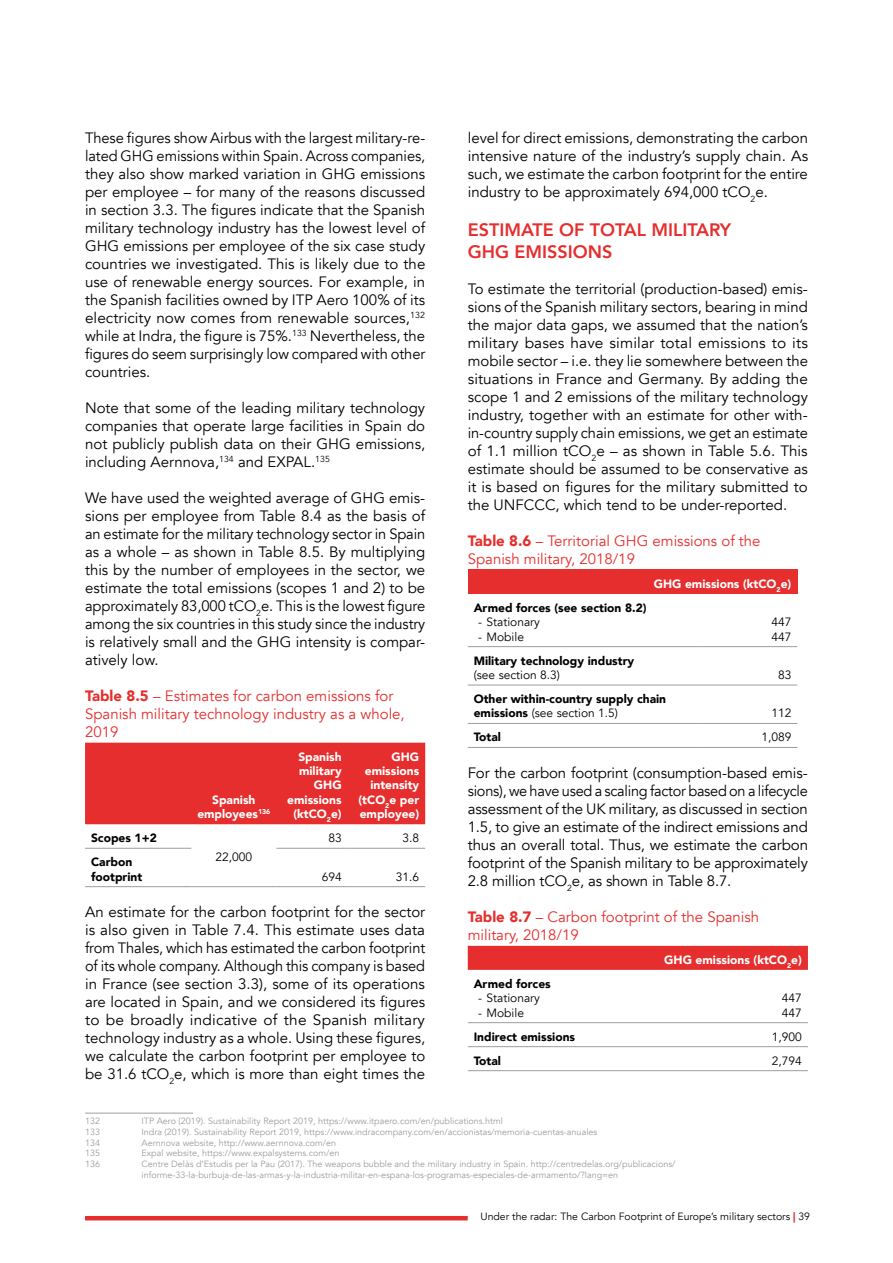
<style>
.page{position:relative;width:893px;height:1263px;background:#fff}
.page>*{position:absolute;margin:0;border:0;box-sizing:border-box;transform-origin:0 0}
.t1{font:800 18px/21.6px "Avenir";color:#e52e2d}
.t2{font:15px/18px "Avenir";color:#000;text-align:justify}
.t3{font:15px/18px "Avenir";color:#e52e2d}
.t4{font:900 12px/14.4px "Avenir";color:#000}
.t5{font:900 12px/14.4px "Avenir";color:#fff;text-align:right}
.t6{font:12px/14.4px "Avenir";color:#000}
.t7{font:10.5px "Avenir";color:#000}
.t8{font:9px/10.8px "Avenir";color:#9d9d9c}
.s1{font-weight:900}
.s2{font-weight:400}
.s3{font-weight:900;color:#e52e2d}
</style>
<div class="page">
<hr style="left:85px;top:1216px;width:383px;height:4px;background:#e52e2d">
<div style="left:85px;top:743px;width:340px;height:81px;background:#e52e2d"></div>
<hr style="left:191px;top:886px;width:85px;height:1px;background:#9d9d9c">
<hr style="left:85px;top:848px;width:106px;height:1px;background:#9d9d9c">
<hr style="left:85px;top:886px;width:106px;height:1px;background:#9d9d9c">
<hr style="left:276px;top:848px;width:72px;height:1px;background:#9d9d9c">
<hr style="left:348px;top:848px;width:77px;height:1px;background:#9d9d9c">
<hr style="left:276px;top:886px;width:72px;height:1px;background:#9d9d9c">
<hr style="left:348px;top:886px;width:77px;height:1px;background:#9d9d9c">
<hr style="left:85px;top:1113px;width:108px;height:1px;background:#9d9d9c">
<div style="left:468px;top:570px;width:329px;height:24px;background:#e52e2d"></div>
<hr style="left:468px;top:646px;width:234px;height:1px;background:#9d9d9c">
<hr style="left:702px;top:646px;width:95px;height:1px;background:#9d9d9c">
<hr style="left:468px;top:685px;width:234px;height:1px;background:#9d9d9c">
<hr style="left:702px;top:685px;width:95px;height:1px;background:#9d9d9c">
<hr style="left:468px;top:723px;width:234px;height:1px;background:#9d9d9c">
<hr style="left:702px;top:723px;width:95px;height:1px;background:#9d9d9c">
<hr style="left:468px;top:747px;width:234px;height:1px;background:#9d9d9c">
<hr style="left:702px;top:747px;width:95px;height:1px;background:#9d9d9c">
<div style="left:468px;top:946px;width:340px;height:24px;background:#e52e2d"></div>
<hr style="left:468px;top:1022px;width:153px;height:1px;background:#9d9d9c">
<hr style="left:621px;top:1022px;width:187px;height:1px;background:#9d9d9c">
<hr style="left:468px;top:1046px;width:153px;height:1px;background:#9d9d9c">
<hr style="left:621px;top:1046px;width:187px;height:1px;background:#9d9d9c">
<hr style="left:468px;top:1070px;width:153px;height:1px;background:#9d9d9c">
<hr style="left:621px;top:1070px;width:187px;height:1px;background:#9d9d9c">
<p class="t2" style="left:85px;top:129px;width:342px">These figures show Airbus with the largest military-re&shy;lated GHG emissions within Spain. Across companies, they also show marked variation in GHG emissions per employee – for many of the reasons discussed in section 3.3. The figures indicate that the Spanish military technology industry has the lowest level of GHG emissions per employee of the six case study countries we investigated. This is likely due to the use of renewable energy sources. For example, in the Spanish facilities owned by ITP Aero 100% of its electricity now comes from renewable sources,<sup>132 </sup>while at Indra, the figure is 75%.<sup>133</sup> Nevertheless, the figures do seem surprisingly low compared with other countries.</p>
<p class="t2" style="left:85px;top:399px;width:342px">Note that some of the leading military technology companies that operate large facilities in Spain do not publicly publish data on their GHG emissions, including Aernnova,<sup>134</sup> and EXPAL.<sup>135</sup></p>
<p class="t2" style="left:85px;top:489px;width:342px">We have used the weighted average of GHG emis&shy;sions per employee from Table 8.4 as the basis of an estimate for the military technology sector in Spain as a whole – as shown in Table 8.5. By multiplying this by the number of employees in the sector, we estimate the total emissions (scopes 1 and 2) to be approximately 83,000 tCO<sub>2</sub>e. This is the lowest figure among the six countries in this study since the industry is relatively small and the GHG intensity is compar&shy;atively low.</p>
<p class="t3" style="left:85px;top:687px;width:321px"><span class="s1">Table 8.5</span> – Estimates for carbon emissions for<br>Spanish military technology industry as a whole,<br>2019</p>
<p class="t2" style="left:468px;top:129px;width:342px">level for direct emissions, demonstrating the carbon intensive nature of the industry’s supply chain. As such, we estimate the carbon footprint for the entire industry to be approximately 694,000 tCO<sub>2</sub>e.</p>
<p class="t1" style="left:468px;top:219px;width:265px">ESTIMATE OF TOTAL MILITARY<br>GHG EMISSIONS</p>
<p class="t2" style="left:468px;top:280px;width:342px">To estimate the territorial (production-based) emis&shy;sions of the Spanish military sectors, bearing in mind the major data gaps, we assumed that the nation’s military bases have similar total emissions to its mobile sector – i.e. they lie somewhere between the situations in France and Germany. By adding the scope 1 and 2 emissions of the military technology industry, together with an estimate for other with&shy;in-country supply chain emissions, we get an estimate of 1.1 million tCO<sub>2</sub>e – as shown in Table 5.6. This estimate should be assumed to be conservative as it is based on figures for the military submitted to the UNFCCC, which tend to be under-reported.</p>
<p class="t3" style="left:468px;top:532px;width:294px"><span class="s1">Table 8.6</span> – Territorial GHG emissions of the<br>Spanish military, 2018/19</p>
<p class="t5" style="left:654px;top:576px;width:139px">GHG emissions (ktCO<sub>2</sub>e)</p>
<p class="t4" style="left:474px;top:600px;width:174px">Armed forces (see section 8.2)</p>
<p class="t6" style="left:478px;top:615px;width:64px">- Stationary</p>
<p class="t6" style="left:478px;top:629px;width:48px">- Mobile</p>
<p class="t6" style="left:771px;top:615px;width:22px">447<br>447</p>
<p class="t4" style="left:474px;top:653px;width:162px">Military technology industry</p>
<p class="t6" style="left:474px;top:668px;width:88px">(see section 8.3)</p>
<p class="t6" style="left:778px;top:668px;width:15px">83</p>
<p class="t4" style="left:474px;top:691px;width:194px">Other within-country supply chain emissions <span class="s2">(see section 1.5)</span></p>
<p class="t6" style="left:771px;top:706px;width:22px">112</p>
<p class="t4" style="left:474px;top:730px;width:29px">Total</p>
<p class="t6" style="left:761px;top:730px;width:32px">1,089</p>
<p class="t2" style="left:468px;top:764px;width:342px">For the carbon footprint (consumption-based emis&shy;sions), we have used a scaling factor based on a lifecycle assessment of the UK military, as discussed in section 1.5, to give an estimate of the indirect emissions and thus an overall total. Thus, we estimate the carbon footprint of the Spanish military to be approximately 2.8 million tCO<sub>2</sub>e, as shown in Table 8.7.</p>
<p class="t3" style="left:468px;top:908px;width:293px"><span class="s1">Table 8.7</span> – Carbon footprint of the Spanish military, 2018/19</p>
<p class="t5" style="left:664px;top:952px;width:139px">GHG emissions (ktCO<sub>2</sub>e)</p>
<p class="t4" style="left:474px;top:976px;width:79px">Armed forces</p>
<p class="t6" style="left:478px;top:991px;width:64px">- Stationary</p>
<p class="t6" style="left:478px;top:1005px;width:48px">- Mobile</p>
<p class="t5" style="left:287px;top:749px;width:56px">Spanish military<br>GHG emissions (ktCO<sub>2</sub>e)</p>
<p class="t5" style="left:358px;top:749px;width:62px">GHG emissions intensity (tCO<sub>2</sub>e per employee)</p>
<p class="t5" style="left:197px;top:792px;width:75px;text-align:center">Spanish employees<sup>136</sup></p>
<p class="t6" style="left:328px;top:831px;width:15px">83</p>
<p class="t6" style="left:403px;top:831px;width:18px">3.8</p>
<p class="t4" style="left:91px;top:830px;width:67px">Scopes 1+2</p>
<p class="t6" style="left:216px;top:850px;width:38px">22,000</p>
<p class="t4" style="left:91px;top:854px;width:53px">Carbon footprint</p>
<p class="t6" style="left:322px;top:869px;width:22px">694</p>
<p class="t6" style="left:396px;top:869px;width:25px">31.6</p>
<p class="t2" style="left:85px;top:903px;width:342px">An estimate for the carbon footprint for the sector is also given in Table 7.4. This estimate uses data from Thales, which has estimated the carbon footprint of its whole company. Although this company is based in France (see section 3.3), some of its operations are located in Spain, and we considered its figures to be broadly indicative of the Spanish military technology industry as a whole. Using these figures, we calculate the carbon footprint per employee to be 31.6 tCO<sub>2</sub>e, which is more than eight times the</p>
<p class="t8" style="left:85px;top:1115px;width:17px">132</p>
<p class="t8" style="left:142px;top:1115px;width:363px">ITP Aero (2019). Sustainability Report 2019, https://www.itpaero.com/en/publications.html</p>
<p class="t8" style="left:85px;top:1126px;width:17px">133</p>
<p class="t8" style="left:142px;top:1126px;width:457px">Indra (2019). Sustainability Report 2019, https://www.indracompany.com/en/accionistas/memoria-cuentas-anuales</p>
<p class="t8" style="left:85px;top:1137px;width:17px">134</p>
<p class="t8" style="left:142px;top:1137px;width:196px">Aernnova website, http://www.aernnova.com/en</p>
<p class="t8" style="left:85px;top:1148px;width:17px">135</p>
<p class="t8" style="left:142px;top:1148px;width:199px">Expal website, https://www.expalsystems.com/en</p>
<p class="t8" style="left:85px;top:1159px;width:17px">136</p>
<p class="t8" style="left:142px;top:1159px;width:535px">Centre Delàs d’Estudis per la Pau (2017). The weapons bubble and the military industry in Spain. http://centredelas.org/publicacions/ informe-33-la-burbuja-de-las-armas-y-la-industria-militar-en-espana-los-programas-especiales-de-armamento/?lang=en</p>
<p class="t6" style="left:782px;top:991px;width:22px">447<br>447</p>
<p class="t4" style="left:474px;top:1029px;width:103px">Indirect emissions</p>
<p class="t6" style="left:772px;top:1029px;width:32px">1,900</p>
<p class="t4" style="left:474px;top:1053px;width:29px">Total</p>
<p class="t6" style="left:772px;top:1053px;width:32px">2,794</p>
<p class="t7" style="left:480px;top:1210px;width:331px">Under the radar: The Carbon Footprint of Europe’s military sectors <span class="s3">|</span> 39</p>
</div>
